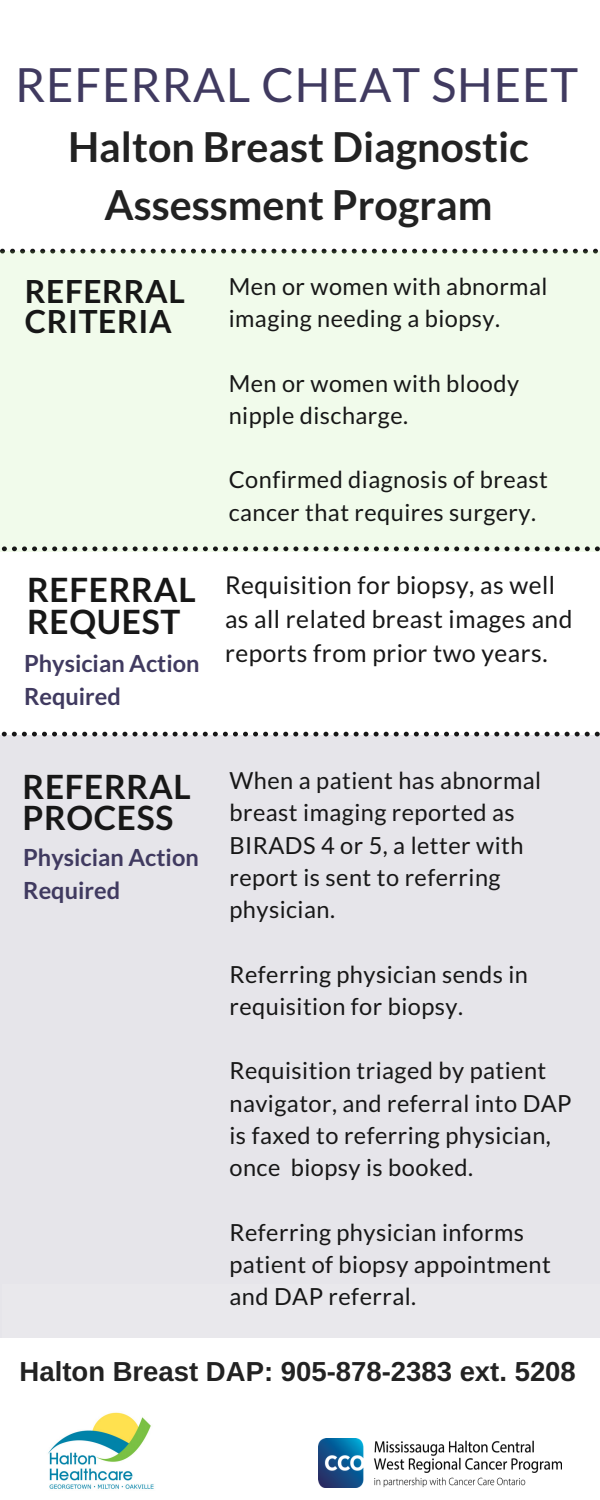
<style>
.page{position:relative;width:600px;height:1500px;background:#fff}
.page>*{position:absolute;margin:0;border:0;box-sizing:border-box;transform-origin:0 0}
.t1{font:47.2px "Lato";letter-spacing:.02em;color:#403a60}
.t2{font:700 41.3px/57.8px "Lato";color:#222;text-align:center}
.t3{font:700 33.5px/31.5px "Lato";letter-spacing:.02em;color:#171717}
.t4{font:700 33.4px/31.5px "Lato";letter-spacing:.02em;color:#171717}
.t5{font:700 31.8px/30px "Lato";letter-spacing:.02em;color:#171717}
.t6{font:700 27.5px "Arimo";color:#222}
.t7{font:24.5px/33.8px "Lato";letter-spacing:.02em;color:#171717}
.t8{font:700 23.6px/33px "Lato";color:#403a60}
.t9{font:23.5px/32.2px "Lato";letter-spacing:.02em;color:#171717}
</style>
<div class="page">
<svg style="left:0;top:249px;width:85px;height:2px"></svg>
<svg style="left:91px;top:249px;width:195px;height:2px"></svg>
<svg style="left:292px;top:249px;width:306px;height:2px"></svg>
<div style="left:0;top:736px;width:600px;height:602px;background:#e6e5ea"></div>
<div style="left:0;top:251px;width:600px;height:301px;background:#f1fbeb"></div>
<div style="left:2px;top:1285px;width:598px;height:131px;background:linear-gradient(to right,#f5f5f7,#f6f6f7)"></div>
<svg style="left:2px;top:547px;width:105px;height:4px"></svg>
<svg style="left:113px;top:547px;width:195px;height:4px"></svg>
<svg style="left:314px;top:547px;width:185px;height:4px"></svg>
<svg style="left:505px;top:547px;width:95px;height:4px"></svg>
<svg style="left:2px;top:732px;width:125px;height:4px"></svg>
<svg style="left:133px;top:732px;width:195px;height:4px"></svg>
<svg style="left:334px;top:732px;width:266px;height:4px"></svg>
<img style="left:318px;top:1438px;width:244px;height:49px">
<img style="left:37px;top:1402px;width:127px;height:87px">
<h1 class="t1" style="left:15px;top:56px;width:565px">REFERRAL CHEAT SHEET</h1>
<h2 class="t2" style="left:68px;top:117px;width:462px">Halton Breast Diagnostic<br>Assessment Program</h2>
<h3 class="t5" style="left:25px;top:275px;width:162px">REFERRAL<br>CRITERIA</h3>
<p class="t9" style="left:229px;top:270px;width:320px">Men or women with abnormal imaging needing a biopsy.</p>
<p class="t9" style="left:229px;top:366px;width:292px">Men or women with bloody nipple discharge.</p>
<p class="t9" style="left:229px;top:463px;width:321px">Confirmed diagnosis of breast cancer that requires surgery.</p>
<h3 class="t3" style="left:27px;top:574px;width:170px">REFERRAL<br>REQUEST</h3>
<p class="t7" style="left:225px;top:568px;width:349px">Requisition for biopsy, as well as all related breast images and reports from prior two years.</p>
<p class="t8" style="left:24px;top:646px;width:177px">Physician Action<br>Required</p>
<h3 class="t4" style="left:22px;top:770px;width:170px">REFERRAL<br>PROCESS</h3>
<p class="t9" style="left:230px;top:764px;width:313px">When a patient has abnormal breast imaging reported as<br>BIRADS 4 or 5, a letter with report is sent to referring physician.</p>
<p class="t8" style="left:23px;top:841px;width:177px">Physician Action<br>Required</p>
<p class="t9" style="left:230px;top:957px;width:300px">Referring physician sends in requisition for biopsy.</p>
<p class="t9" style="left:230px;top:1054px;width:344px">Requisition triaged by patient navigator, and referral into DAP is faxed to referring physician, once biopsy is booked.</p>
<p class="t9" style="left:230px;top:1215px;width:323px">Referring physician informs patient of biopsy appointment and DAP referral.</p>
<p class="t6" style="left:20px;top:1356px;width:558px">Halton Breast DAP: 905-878-2383 ext. 5208</p>
</div>
